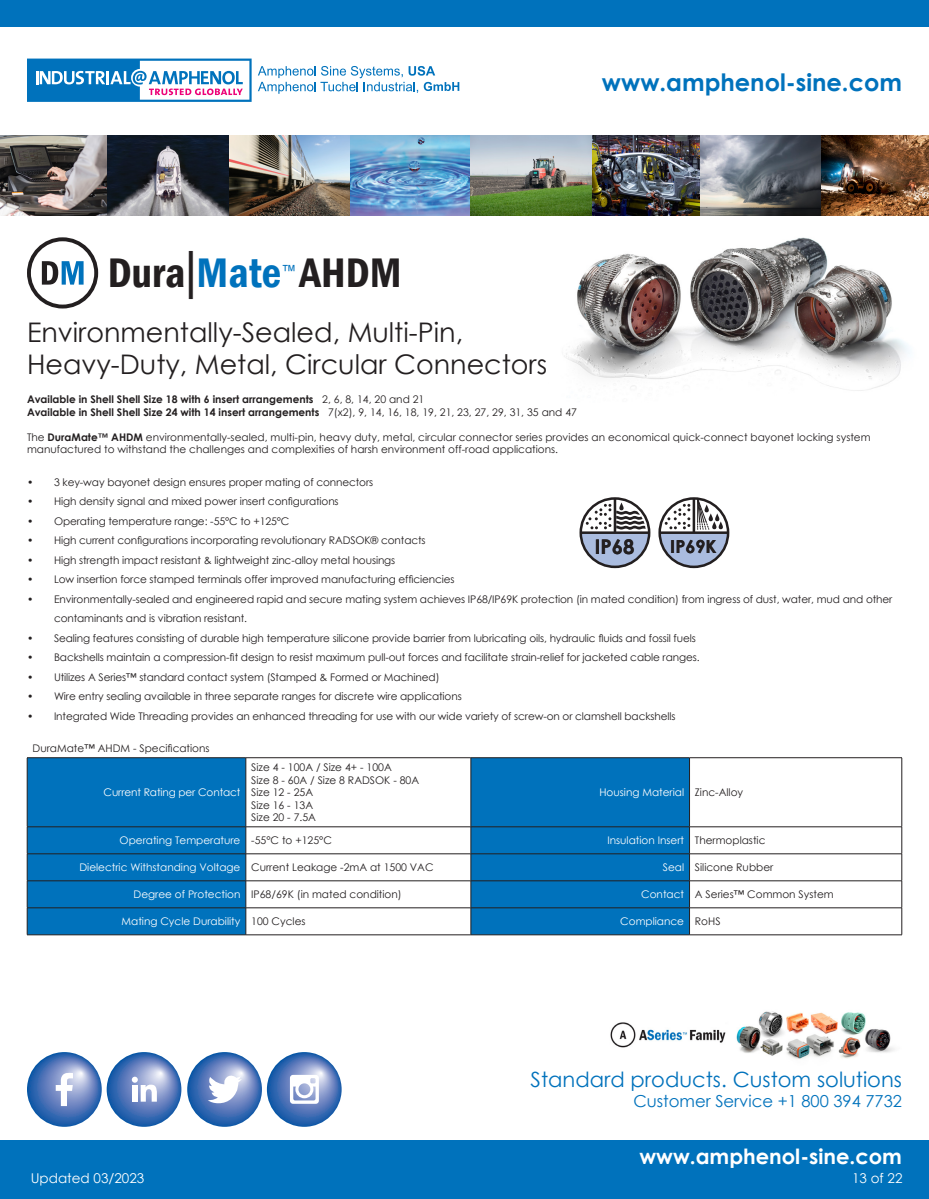
<style>
.page{position:relative;width:929px;height:1199px;background:#fff}
.page>*{position:absolute;margin:0;border:0;box-sizing:border-box;transform-origin:0 0}
.t1{font:600 condensed 42.45px "Franklin Gothic";color:#231f20}
.t2{font:27px "Century Gothic";color:#231f20}
.t3{font:700 24px "Century Gothic";color:#0072bc}
.t4{font:21px "Century Gothic";color:#0072bc}
.t5{font:700 21px "Century Gothic";color:#fff}
.t6{font:700 20.25px "Century Gothic";color:#231f20}
.t7{font:700 18px "Century Gothic";color:#231f20}
.t8{font:16.5px "Century Gothic";color:#0072bc}
.t9{font:15.45px "Arial";color:#0072bc}
.t10{font:13.5px "Century Gothic";color:#fff}
.t11{font:10.5px/12.6px "Century Gothic";letter-spacing:-.01em;color:#231f20}
.t12{font:10.5px "Century Gothic";color:#fff}
.Page_Headers_-_Even{font:700 10.5px "Century Gothic";color:#231f20}
.s1{font-family:"Corporate EBQ";font-weight:700;font-stretch:normal;font-size:48.15px}
.s2{color:#0072bc}
.s3{font-weight:400}
.s4{font-weight:700}
</style>
<div class="page">
<svg style="left:27px;top:1052px;width:75px;height:75px;background:#567cbc"></svg>
<svg style="left:56px;top:1072px;width:17px;height:34px"></svg>
<svg style="left:267px;top:1052px;width:75px;height:75px;background:#527aba"></svg>
<svg style="left:290px;top:1075px;width:29px;height:29px"></svg>
<svg style="left:107px;top:1052px;width:74px;height:75px;background:#547bbb"></svg>
<svg style="left:132px;top:1077px;width:25px;height:24px"></svg>
<svg style="left:187px;top:1052px;width:75px;height:75px;background:#4e78b9"></svg>
<svg style="left:207px;top:1074px;width:35px;height:31px"></svg>
<div style="left:0;top:1140px;width:929px;height:59px;background:#0072bc"></div>
<div style="left:0;top:0;width:929px;height:27px;background:#0072bc"></div>
<img style="left:0;top:135px;width:929px;height:81px">
<svg style="left:27px;top:59px;width:225px;height:43px"></svg>
<svg style="left:258px;top:66px;width:201px;height:28px"></svg>
<svg style="left:27px;top:237px;width:71px;height:71px"></svg>
<img style="left:610px;top:1011px;width:285px;height:48px">
<img style="left:564px;top:237px;width:346px;height:154px">
<svg style="left:583px;top:502px;width:66px;height:65px"></svg>
<div style="left:579px;top:497px;width:71px;height:71px;border:3px solid #231f20;border-radius:50%"></div>
<hr style="left:581px;top:531px;width:68px;height:3px;background:#231f20">
<hr style="left:614px;top:498px;width:2px;height:35px;background:#231f20">
<svg style="left:662px;top:497px;width:66px;height:70px"></svg>
<div style="left:658px;top:497px;width:71px;height:71px;border:3px solid #231f20;border-radius:50%"></div>
<hr style="left:660px;top:531px;width:68px;height:3px;background:#231f20">
<hr style="left:692px;top:498px;width:3px;height:35px;background:#231f20">
<svg style="left:28px;top:758px;width:661px;height:176px;fill:#0072bc"></svg>
<hr style="left:27px;top:757px;width:219px;height:1px;background:#231f20">
<hr style="left:27px;top:758px;width:1px;height:68px;background:#231f20">
<hr style="left:246px;top:757px;width:225px;height:1px;background:#231f20">
<hr style="left:246px;top:758px;width:1px;height:68px;background:#231f20">
<hr style="left:471px;top:757px;width:218px;height:1px;background:#231f20">
<hr style="left:471px;top:758px;width:1px;height:68px;background:#231f20">
<hr style="left:689px;top:757px;width:213px;height:1px;background:#231f20">
<hr style="left:689px;top:758px;width:1px;height:68px;background:#231f20">
<hr style="left:901px;top:758px;width:1px;height:68px;background:#231f20">
<hr style="left:27px;top:826px;width:219px;height:1px;background:#231f20">
<hr style="left:246px;top:826px;width:225px;height:1px;background:#231f20">
<hr style="left:471px;top:826px;width:218px;height:1px;background:#231f20">
<hr style="left:689px;top:826px;width:213px;height:1px;background:#231f20">
<hr style="left:27px;top:853px;width:219px;height:1px;background:#231f20">
<hr style="left:246px;top:853px;width:225px;height:1px;background:#231f20">
<hr style="left:471px;top:853px;width:218px;height:1px;background:#231f20">
<hr style="left:689px;top:853px;width:213px;height:1px;background:#231f20">
<hr style="left:27px;top:880px;width:219px;height:1px;background:#231f20">
<hr style="left:246px;top:880px;width:225px;height:1px;background:#231f20">
<hr style="left:471px;top:880px;width:218px;height:1px;background:#231f20">
<hr style="left:689px;top:880px;width:213px;height:1px;background:#231f20">
<hr style="left:27px;top:907px;width:219px;height:1px;background:#231f20">
<svg style="left:27px;top:827px;width:1px;height:107px"></svg>
<hr style="left:471px;top:907px;width:218px;height:1px;background:#231f20">
<hr style="left:689px;top:907px;width:213px;height:1px;background:#231f20">
<svg style="left:689px;top:827px;width:1px;height:107px"></svg>
<svg style="left:901px;top:827px;width:1px;height:107px"></svg>
<hr style="left:27px;top:934px;width:219px;height:1px;background:#231f20">
<hr style="left:471px;top:934px;width:218px;height:1px;background:#231f20">
<hr style="left:689px;top:934px;width:213px;height:1px;background:#231f20">
<hr style="left:246px;top:907px;width:225px;height:1px;background:#231f20">
<svg style="left:246px;top:827px;width:1px;height:107px"></svg>
<svg style="left:471px;top:827px;width:1px;height:107px"></svg>
<hr style="left:246px;top:934px;width:225px;height:1px;background:#231f20">
<p class="t1" style="left:108px;top:244px;width:295px">Dura<span class="s1">|</span><span class="s2">Mate</span> AHDM</p>
<p class="t9" style="left:281px;top:261px;width:17px">™</p>
<h3 class="t3" style="left:602px;top:64px;width:301px">www.amphenol-sine.com</h3>
<p class="t2" style="left:27px;top:313px;width:438px">Environmentally-Sealed, Multi-Pin,</p>
<p class="t2" style="left:27px;top:346px;width:522px">Heavy-Duty, Metal, Circular Connectors</p>
<p class="Page_Headers_-_Even" style="left:27px;top:391px;width:399px">Available in Shell Shell Size 18 with 6 insert arrangements <span class="s3">2, 6, 8, 14, 20 and 21</span></p>
<p class="Page_Headers_-_Even" style="left:27px;top:404px;width:551px">Available in Shell Shell Size 24 with 14 insert arrangements <span class="s3">7(x2), 9, 14, 16, 18, 19, 21, 23, 27, 29, 31, 35 and 47</span></p>
<p class="t11" style="left:27px;top:430px;width:845px">The <span class="s4">DuraMate™ AHDM</span> environmentally-sealed, multi-pin, heavy duty, metal, circular connector series provides an economical quick-connect bayonet locking system manufactured to withstand the challenges and complexities of harsh environment off-road applications.</p>
<p class="t11" style="left:27px;top:475px;width:348px">• 3 key-way bayonet design ensures proper mating of connectors</p>
<p class="t11" style="left:27px;top:495px;width:313px">• High density signal and mixed power insert configurations</p>
<p class="t11" style="left:27px;top:514px;width:264px">• Operating temperature range: -55°C to +125°C</p>
<p class="t11" style="left:27px;top:534px;width:400px">• High current configurations incorporating revolutionary RADSOK® contacts</p>
<p class="t11" style="left:27px;top:553px;width:370px">• High strength impact resistant &amp; lightweight zinc-alloy metal housings</p>
<p class="t11" style="left:27px;top:573px;width:429px">• Low insertion force stamped terminals offer improved manufacturing efficiencies</p>
<p class="t11" style="left:54px;top:589px;width:840px;line-height:19.5px;text-indent:-27px">• Environmentally-sealed and engineered rapid and secure mating system achieves IP68/IP69K protection (in mated condition) from ingress of dust, water, mud and other contaminants and is vibration resistant.</p>
<p class="t11" style="left:27px;top:631px;width:670px">• Sealing features consisting of durable high temperature silicone provide barrier from lubricating oils, hydraulic fluids and fossil fuels</p>
<p class="t11" style="left:27px;top:651px;width:674px">• Backshells maintain a compression-fit design to resist maximum pull-out forces and facilitate strain-relief for jacketed cable ranges.</p>
<p class="t11" style="left:27px;top:670px;width:414px">• Utilizes A Series™ standard contact system (Stamped &amp; Formed or Machined)</p>
<p class="t11" style="left:27px;top:690px;width:436px">• Wire entry sealing available in three separate ranges for discrete wire applications</p>
<p class="t11" style="left:27px;top:709px;width:650px">• Integrated Wide Threading provides an enhanced threading for use with our wide variety of screw-on or clamshell backshells</p>
<p class="t6" style="left:595px;top:532px;width:41px">IP68</p>
<p class="t7" style="left:670px;top:533px;width:48px">IP69K</p>
<p class="t11" style="left:33px;top:742px;width:179px">DuraMate™ AHDM - Specifications</p>
<p class="t12" style="left:104px;top:785px;width:138px">Current Rating per Contact</p>
<p class="t11" style="left:251px;top:761px;width:142px">Size 4 - 100A / Size 4+ - 100A</p>
<p class="t11" style="left:251px;top:773px;width:169px">Size 8 - 60A / Size 8 RADSOK - 80A</p>
<p class="t11" style="left:251px;top:786px;width:63px">Size 12 - 25A</p>
<p class="t11" style="left:251px;top:798px;width:63px">Size 16 - 13A</p>
<p class="t11" style="left:251px;top:811px;width:66px">Size 20 - 7.5A</p>
<p class="t12" style="left:599px;top:785px;width:86px">Housing Material</p>
<p class="t11" style="left:695px;top:786px;width:50px">Zinc-Alloy</p>
<p class="t12" style="left:120px;top:833px;width:122px">Operating Temperature</p>
<p class="t11" style="left:251px;top:834px;width:82px">-55°C to +125°C</p>
<p class="t12" style="left:607px;top:833px;width:78px">Insulation Insert</p>
<p class="t11" style="left:695px;top:834px;width:72px">Thermoplastic</p>
<p class="t12" style="left:79px;top:860px;width:162px">Dielectric Withstanding Voltage</p>
<p class="t11" style="left:251px;top:861px;width:184px">Current Leakage -2mA at 1500 VAC</p>
<p class="t12" style="left:663px;top:860px;width:23px">Seal</p>
<p class="t11" style="left:695px;top:861px;width:80px">Silicone Rubber</p>
<p class="t12" style="left:134px;top:887px;width:108px">Degree of Protection</p>
<p class="t11" style="left:251px;top:888px;width:152px">IP68/69K (in mated condition)</p>
<p class="t12" style="left:641px;top:887px;width:44px">Contact</p>
<p class="t11" style="left:695px;top:888px;width:140px">A Series™ Common System</p>
<p class="t12" style="left:122px;top:914px;width:120px">Mating Cycle Durability</p>
<p class="t11" style="left:251px;top:915px;width:56px">100 Cycles</p>
<p class="t12" style="left:620px;top:914px;width:65px">Compliance</p>
<p class="t11" style="left:695px;top:915px;width:27px">RoHS</p>
<h3 class="t4" style="left:531px;top:1064px;width:373px">Standard products. Custom solutions</h3>
<h3 class="t8" style="left:633px;top:1089px;width:270px">Customer Service +1 800 394 7732</h3>
<h3 class="t5" style="left:639px;top:1140px;width:264px">www.amphenol-sine.com</h3>
<p class="t10" style="left:31px;top:1168px;width:115px">Updated 03/2023</p>
<p class="t10" style="left:852px;top:1168px;width:52px">13 of 22</p>
</div>
